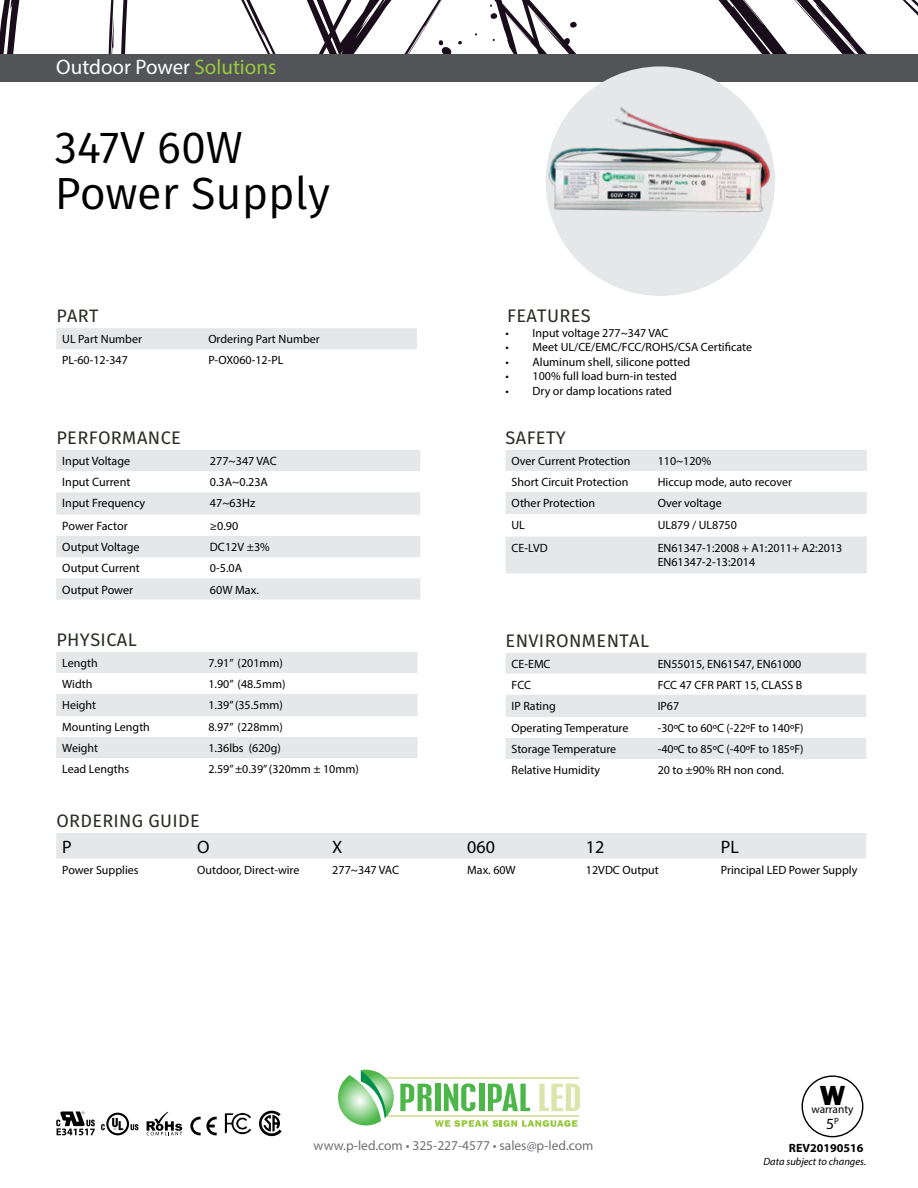
<style>
.page{position:relative;width:918px;height:1188px;background:#fff}
.page>*{position:absolute;margin:0;border:0;box-sizing:border-box;transform-origin:0 0}
.t1{font:45px/46.5px "Fira Sans";color:#000}
.t2{font:800 28.35px "Franklin Gothic";color:#000}
.t3{font:21px "Myriad Pro";color:#fff}
.t4{font:18.15px "Fira Sans";letter-spacing:.02em;color:#282d25}
.t5{font:18px "Fira Sans";letter-spacing:.02em;color:#282d25}
.t6{font:18px "Myriad Pro";color:#000}
.t7{font:15.6px "Myriad Pro";color:#000}
.t8{font:13.5px "Myriad Pro";color:#6f7073}
.t9{font:12.15px "Myriad Pro";color:#000}
.t10{font:12px/14.4px "Myriad Pro";color:#000}
.t11{font:700 12px "Myriad Pro";color:#000}
.t12{font:11.4px "Myriad Pro";color:#000}
.t13{font:italic 10.5px "Myriad Pro";color:#000}
.s1{color:#97c93d}
</style>
<div class="page">
<svg style="left:0;top:0;width:577px;height:54px"></svg>
<svg style="left:718px;top:0;width:200px;height:54px"></svg>
<svg style="left:490px;top:13px;width:8px;height:6px"></svg>
<svg style="left:570px;top:22px;width:7px;height:6px"></svg>
<svg style="left:458px;top:41px;width:5px;height:4px"></svg>
<svg style="left:439px;top:40px;width:13px;height:14px"></svg>
<div style="left:0;top:54px;width:918px;height:28px;background:#535458"></div>
<div style="left:546px;top:66px;width:229px;height:230px;background:#e6e7e8;border-radius:50%"></div>
<img style="left:546px;top:105px;width:229px;height:115px">
<svg style="left:56px;top:450px;width:364px;height:150px;fill:#e6e7e8"></svg>
<svg style="left:56px;top:652px;width:362px;height:106px"></svg>
<svg style="left:506px;top:450px;width:361px;height:123px;fill:#e6e7e8"></svg>
<svg style="left:506px;top:653px;width:360px;height:106px"></svg>
<div style="left:56px;top:328px;width:361px;height:21px;background:#e6e7e8"></div>
<div style="left:56px;top:833px;width:810px;height:26px;background:#e6e7e8"></div>
<svg style="left:400px;top:1084px;width:32px;height:27px"></svg>
<div style="left:435px;top:1084px;width:5px;height:27px;background:#4cb748"></div>
<svg style="left:444px;top:1083px;width:31px;height:28px"></svg>
<div style="left:479px;top:1084px;width:5px;height:27px;background:#4cb748"></div>
<svg style="left:488px;top:1083px;width:42px;height:28px"></svg>
<svg style="left:539px;top:1084px;width:41px;height:27px"></svg>
<hr style="left:385px;top:1115px;width:194px;height:2px;background:#dbe4ab">
<hr style="left:385px;top:1078px;width:194px;height:1px;background:#dbe4ab">
<svg style="left:338px;top:1070px;width:56px;height:55px"></svg>
<svg style="left:435px;top:1120px;width:142px;height:7px"></svg>
<svg style="left:56px;top:1111px;width:39px;height:24px"></svg>
<svg style="left:147px;top:1112px;width:35px;height:23px"></svg>
<svg style="left:190px;top:1117px;width:27px;height:18px"></svg>
<svg style="left:131px;top:1124px;width:7px;height:6px"></svg>
<svg style="left:106px;top:1113px;width:23px;height:22px"></svg>
<svg style="left:108px;top:1115px;width:19px;height:18px"></svg>
<svg style="left:112px;top:1118px;width:11px;height:12px"></svg>
<svg style="left:101px;top:1124px;width:4px;height:6px"></svg>
<img style="left:225px;top:1112px;width:26px;height:23px">
<svg style="left:259px;top:1111px;width:23px;height:25px"></svg>
<div style="left:802px;top:1075px;width:61px;height:62px;border:1px solid #000;border-radius:50%"></div>
<h3 class="t3" style="left:56px;top:54px;width:222px">Outdoor Power <span class="s1">Solutions</span></h3>
<h1 class="t1" style="left:55px;top:124px;width:277px">347V 60W<br>Power Supply</h1>
<h3 class="t5" style="left:56px;top:303px;width:44px">PART</h3>
<h3 class="t4" style="left:507px;top:303px;width:85px">FEATURES</h3>
<p class="t10" style="left:62px;top:332px;width:81px">UL Part Number</p>
<p class="t10" style="left:208px;top:332px;width:113px">Ordering Part Number</p>
<p class="t10" style="left:62px;top:353px;width:67px">PL-60-12-347</p>
<p class="t10" style="left:208px;top:353px;width:77px">P-OX060-12-PL</p>
<p class="t10" style="left:506px;top:326px;width:165px">• Input voltage 277~347 VAC</p>
<p class="t10" style="left:506px;top:340px;width:248px">• Meet UL/CE/EMC/FCC/ROHS/CSA Certificate</p>
<p class="t10" style="left:506px;top:354px;width:186px">• Aluminum shell, silicone potted</p>
<p class="t10" style="left:506px;top:369px;width:173px">• 100% full load burn-in tested</p>
<p class="t10" style="left:506px;top:383px;width:168px">• Dry or damp locations rated</p>
<h3 class="t4" style="left:56px;top:425px;width:126px">PERFORMANCE</h3>
<p class="t9" style="left:62px;top:453px;width:70px">Input Voltage</p>
<p class="t9" style="left:210px;top:453px;width:68px">277~347 VAC</p>
<p class="t9" style="left:62px;top:475px;width:70px">Input Current</p>
<p class="t9" style="left:210px;top:475px;width:60px">0.3A~0.23A</p>
<p class="t9" style="left:62px;top:496px;width:85px">Input Frequency</p>
<p class="t9" style="left:210px;top:496px;width:47px">47~63Hz</p>
<p class="t9" style="left:62px;top:518px;width:67px">Power Factor</p>
<p class="t9" style="left:210px;top:518px;width:30px">≥0.90</p>
<p class="t9" style="left:62px;top:540px;width:79px">Output Voltage</p>
<p class="t9" style="left:210px;top:540px;width:61px">DC12V ±3%</p>
<p class="t9" style="left:62px;top:561px;width:79px">Output Current</p>
<p class="t9" style="left:210px;top:561px;width:34px">0-5.0A</p>
<p class="t9" style="left:62px;top:582px;width:72px">Output Power</p>
<p class="t9" style="left:210px;top:582px;width:51px">60W Max.</p>
<h3 class="t4" style="left:56px;top:627px;width:82px">PHYSICAL</h3>
<p class="t10" style="left:62px;top:656px;width:37px">Length</p>
<p class="t10" style="left:208px;top:656px;width:76px">7.91” (201mm)</p>
<p class="t10" style="left:62px;top:677px;width:32px">Width</p>
<p class="t10" style="left:208px;top:677px;width:79px">1.90” (48.5mm)</p>
<p class="t10" style="left:62px;top:698px;width:35px">Height</p>
<p class="t10" style="left:208px;top:698px;width:76px">1.39” (35.5mm)</p>
<p class="t10" style="left:62px;top:720px;width:89px">Mounting Length</p>
<p class="t10" style="left:208px;top:720px;width:76px">8.97” (228mm)</p>
<p class="t10" style="left:62px;top:741px;width:37px">Weight</p>
<p class="t10" style="left:208px;top:741px;width:74px">1.36lbs (620g)</p>
<p class="t10" style="left:62px;top:762px;width:68px">Lead Lengths</p>
<p class="t10" style="left:208px;top:762px;width:152px">2.59” ±0.39” (320mm ± 10mm)</p>
<h3 class="t4" style="left:506px;top:425px;width:62px">SAFETY</h3>
<p class="t10" style="left:512px;top:453px;width:120px">Over Current Protection</p>
<p class="t10" style="left:658px;top:453px;width:55px">110~120%</p>
<p class="t10" style="left:512px;top:474px;width:118px">Short Circuit Protection</p>
<p class="t10" style="left:658px;top:474px;width:136px">Hiccup mode, auto recover</p>
<p class="t10" style="left:512px;top:495px;width:85px">Other Protection</p>
<p class="t10" style="left:658px;top:495px;width:66px">Over voltage</p>
<p class="t10" style="left:512px;top:518px;width:15px">UL</p>
<p class="t10" style="left:658px;top:518px;width:81px">UL879 / UL8750</p>
<p class="t10" style="left:512px;top:540px;width:38px">CE-LVD</p>
<p class="t10" style="left:658px;top:540px;width:186px">EN61347-1:2008 + A1:2011+ A2:2013<br>EN61347-2-13:2014</p>
<h3 class="t4" style="left:506px;top:628px;width:145px">ENVIRONMENTAL</h3>
<p class="t10" style="left:512px;top:656px;width:41px">CE-EMC</p>
<p class="t10" style="left:658px;top:656px;width:145px">EN55015, EN61547, EN61000</p>
<p class="t10" style="left:512px;top:677px;width:21px">FCC</p>
<p class="t10" style="left:658px;top:677px;width:146px">FCC 47 CFR PART 15, CLASS B</p>
<p class="t10" style="left:512px;top:698px;width:46px">IP Rating</p>
<p class="t10" style="left:658px;top:698px;width:23px">IP67</p>
<p class="t10" style="left:512px;top:720px;width:118px">Operating Temperature</p>
<p class="t10" style="left:658px;top:720px;width:147px">-30ºC to 60ºC (-22ºF to 140ºF)</p>
<p class="t10" style="left:512px;top:741px;width:106px">Storage Temperature</p>
<p class="t10" style="left:658px;top:741px;width:147px">-40ºC to 85ºC (-40ºF to 185ºF)</p>
<p class="t10" style="left:512px;top:762px;width:90px">Relative Humidity</p>
<p class="t10" style="left:658px;top:762px;width:128px">20 to ±90% RH non cond.</p>
<h3 class="t5" style="left:56px;top:808px;width:145px">ORDERING GUIDE</h3>
<h3 class="t6" style="left:62px;top:835px;width:11px">P</h3>
<h3 class="t6" style="left:197px;top:835px;width:14px">O</h3>
<h3 class="t6" style="left:332px;top:835px;width:12px">X</h3>
<h3 class="t6" style="left:467px;top:835px;width:29px">060</h3>
<h3 class="t6" style="left:586px;top:835px;width:20px">12</h3>
<h3 class="t6" style="left:721px;top:835px;width:20px">PL</h3>
<p class="t10" style="left:62px;top:862px;width:78px">Power Supplies</p>
<p class="t10" style="left:197px;top:862px;width:104px">Outdoor, Direct-wire</p>
<p class="t9" style="left:332px;top:862px;width:68px">277~347 VAC</p>
<p class="t10" style="left:467px;top:862px;width:50px">Max. 60W</p>
<p class="t10" style="left:586px;top:862px;width:74px">12VDC Output</p>
<p class="t10" style="left:721px;top:862px;width:138px">Principal LED Power Supply</p>
<p class="t8" style="left:314px;top:1137px;width:281px">www.p-led.com • 325-227-4577 • sales@p-led.com</p>
<h2 class="t2" style="left:820px;top:1077px;width:27px">W</h2>
<h3 class="t7" style="left:826px;top:1114px;width:14px">5<sup>P</sup></h3>
<p class="t12" style="left:811px;top:1102px;width:44px">warranty</p>
<p class="t11" style="left:789px;top:1140px;width:76px">REV20190516</p>
<p class="t13" style="left:763px;top:1155px;width:104px">Data subject to changes.</p>
</div>
